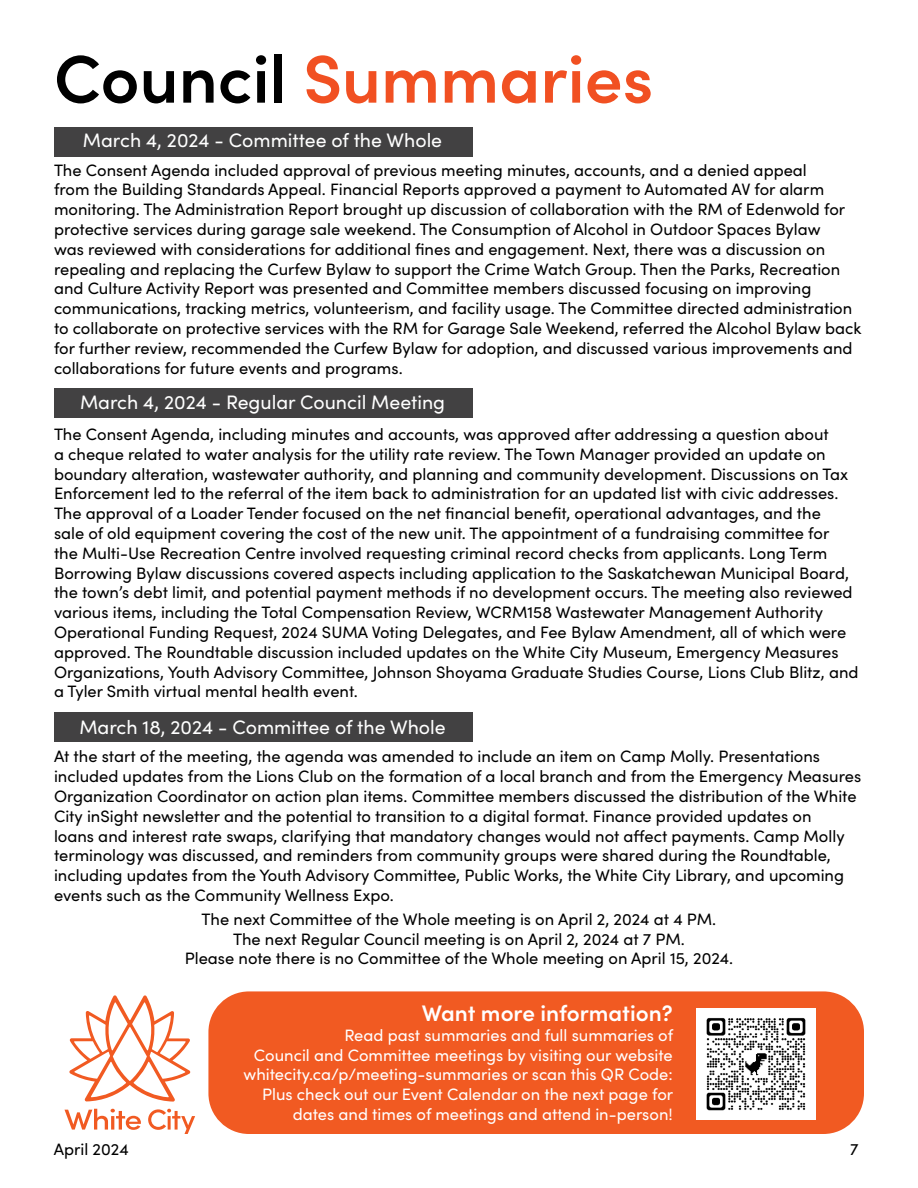
<style>
.page{position:relative;width:918px;height:1188px;background:#fff}
.page>*{position:absolute;margin:0;border:0;box-sizing:border-box;transform-origin:0 0}
.t1{font:600 67.5px "Sofia Pro";color:#f15022}
.t2{font:600 22.5px "Sofia Pro";color:#fff}
.t3{font:19.5px "Sofia Pro";color:#fff}
.t4{font:16.5px/19.8px "Sofia Pro";color:#000}
.t5{font:16.5px/19.8px "Sofia Pro";color:#fff;text-align:right}
.s1{color:#000}
</style>
<div class="page">
<div style="left:54px;top:388px;width:418px;height:30px;background:#424142"></div>
<div style="left:54px;top:713px;width:418px;height:29px;background:#424142"></div>
<div style="left:54px;top:128px;width:418px;height:29px;background:#424142"></div>
<div style="left:208px;top:991px;width:656px;height:143px;background:#f15a22;border-radius:40px"></div>
<img style="left:697px;top:1009px;width:118px;height:111px">
<svg style="left:148px;top:1109px;width:47px;height:25px"></svg>
<svg style="left:65px;top:1109px;width:76px;height:21px"></svg>
<svg style="left:69px;top:995px;width:121px;height:107px"></svg>
<h1 class="t1" style="left:54px;top:28px;width:601px"><span class="s1">Council</span> Summaries</h1>
<p class="t3" style="left:83px;top:126px;width:361px">March 4, 2024 - Committee of the Whole</p>
<p class="t4" style="left:54px;top:159px;width:809px">The Consent Agenda included approval of previous meeting minutes, accounts, and a denied appeal<br>from the Building Standards Appeal. Financial Reports approved a payment to Automated AV for alarm monitoring. The Administration Report brought up discussion of collaboration with the RM of Edenwold for protective services during garage sale weekend. The Consumption of Alcohol in Outdoor Spaces Bylaw<br>was reviewed with considerations for additional fines and engagement. Next, there was a discussion on repealing and replacing the Curfew Bylaw to support the Crime Watch Group. Then the Parks, Recreation and Culture Activity Report was presented and Committee members discussed focusing on improving communications, tracking metrics, volunteerism, and facility usage. The Committee directed administration to collaborate on protective services with the RM for Garage Sale Weekend, referred the Alcohol Bylaw back for further review, recommended the Curfew Bylaw for adoption, and discussed various improvements and collaborations for future events and programs.</p>
<p class="t3" style="left:80px;top:387px;width:367px">March 4, 2024 - Regular Council Meeting</p>
<p class="t4" style="left:54px;top:424px;width:806px">The Consent Agenda, including minutes and accounts, was approved after addressing a question about<br>a cheque related to water analysis for the utility rate review. The Town Manager provided an update on boundary alteration, wastewater authority, and planning and community development. Discussions on Tax Enforcement led to the referral of the item back to administration for an updated list with civic addresses.<br>The approval of a Loader Tender focused on the net financial benefit, operational advantages, and the<br>sale of old equipment covering the cost of the new unit. The appointment of a fundraising committee for<br>the Multi-Use Recreation Centre involved requesting criminal record checks from applicants. Long Term Borrowing Bylaw discussions covered aspects including application to the Saskatchewan Municipal Board, the town’s debt limit, and potential payment methods if no development occurs. The meeting also reviewed various items, including the Total Compensation Review, WCRM158 Wastewater Management Authority Operational Funding Request, 2024 SUMA Voting Delegates, and Fee Bylaw Amendment, all of which were approved. The Roundtable discussion included updates on the White City Museum, Emergency Measures Organizations, Youth Advisory Committee, Johnson Shoyama Graduate Studies Course, Lions Club Blitz, and a Tyler Smith virtual mental health event.</p>
<p class="t3" style="left:79px;top:713px;width:368px">March 18, 2024 - Committee of the Whole</p>
<p class="t4" style="left:54px;top:746px;width:809px">At the start of the meeting, the agenda was amended to include an item on Camp Molly. Presentations included updates from the Lions Club on the formation of a local branch and from the Emergency Measures Organization Coordinator on action plan items. Committee members discussed the distribution of the White City inSight newsletter and the potential to transition to a digital format. Finance provided updates on<br>loans and interest rate swaps, clarifying that mandatory changes would not affect payments. Camp Molly terminology was discussed, and reminders from community groups were shared during the Roundtable, including updates from the Youth Advisory Committee, Public Works, the White City Library, and upcoming events such as the Community Wellness Expo.</p>
<p class="t4" style="left:185px;top:908px;width:550px;text-align:center">The next Committee of the Whole meeting is on April 2, 2024 at 4 PM.<br>The next Regular Council meeting is on April 2, 2024 at 7 PM.<br>Please note there is no Committee of the Whole meeting on April 15, 2024.</p>
<h2 class="t2" style="left:422px;top:996px;width:252px">Want more information?</h2>
<p class="t5" style="left:243px;top:1024px;width:431px">Read past summaries and full summaries of<br>Council and Committee meetings by visiting our website whitecity.ca/p/meeting-summaries or scan this QR Code:<br>Plus check out our Event Calendar on the next page for dates and times of meetings and attend in-person!</p>
<p class="t4" style="left:54px;top:1138px;width:76px">April 2024</p>
<p class="t4" style="left:850px;top:1138px;width:10px">7</p>
</div>
